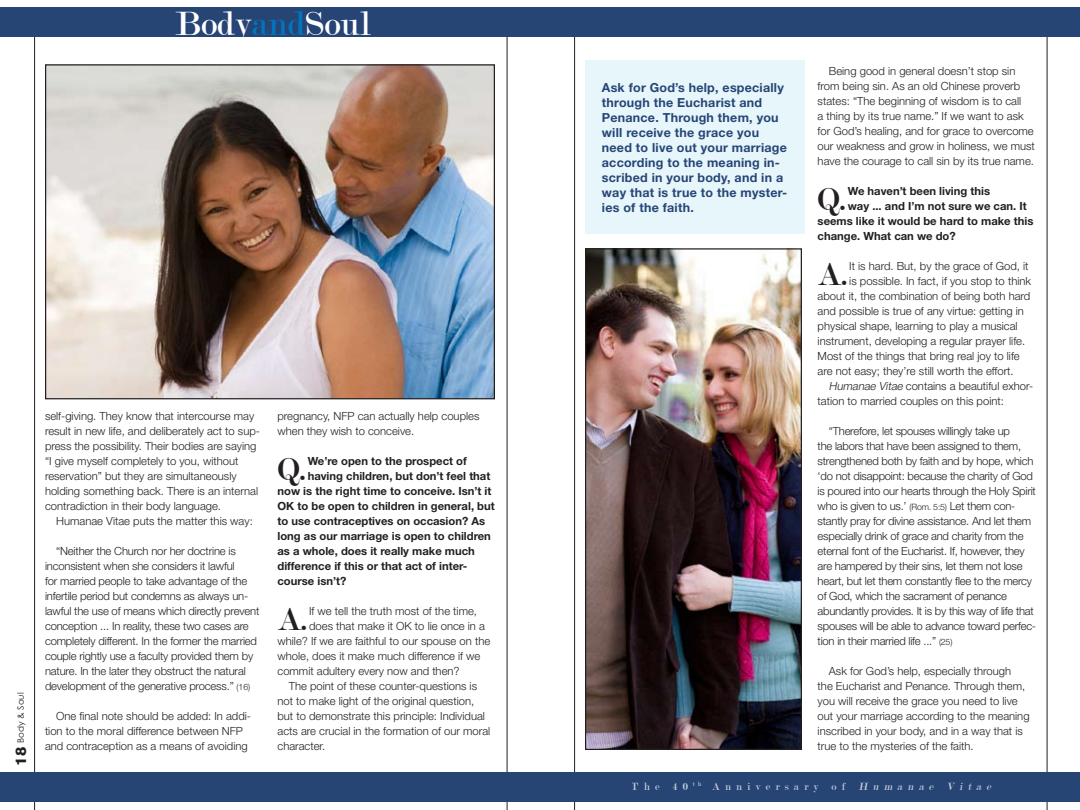
<style>
.page{position:relative;width:1080px;height:810px;background:#fff}
.page>*{position:absolute;margin:0;border:0;box-sizing:border-box;transform-origin:0 0}
.t1{font:36.25px "Modern";color:#fff}
.t2{font:34.5px "Modern";color:#231f20}
.t3{font:700 12.5px/15px "Helvetica Neue";letter-spacing:.02em;color:#264575}
.t4{font:300 11.25px/15px "Helvetica Neue";color:#231f20}
.t5{font:300 11.25px/15px "Helvetica Neue";letter-spacing:-.02em;color:#231f20}
.t6{font:700 11.25px "Helvetica Neue";color:#231f20}
.t7{font:11.25px "Modern";letter-spacing:.45em;color:#fff}
.t8{font:8.75px "Century Gothic";color:#231f20}
.s1{color:#0076bf}
.s2{font-family:"AG Old Face";font-weight:700;font-size:15px}
.s3{font-size:8.75px}
.s4{font-style:italic}
</style>
<div class="page">
<hr style="left:507px;top:26px;width:1px;height:784px;background:#231f20">
<hr style="left:34px;top:30px;width:1px;height:780px;background:#231f20">
<div style="left:0;top:773px;width:540px;height:29px;background:#264575"></div>
<div style="left:0;top:8px;width:540px;height:29px;background:#264575"></div>
<hr style="left:1047px;top:30px;width:1px;height:780px;background:#231f20">
<hr style="left:574px;top:26px;width:1px;height:784px;background:#231f20">
<div style="left:540px;top:773px;width:540px;height:29px;background:#264575"></div>
<div style="left:540px;top:8px;width:540px;height:29px;background:#264575"></div>
<img style="left:587px;top:250px;width:213px;height:498px">
<div style="left:585px;top:248px;width:217px;height:502px;border:1px solid #231f20"></div>
<img style="left:47px;top:66px;width:446px;height:331px">
<div style="left:45px;top:64px;width:450px;height:335px;border:1px solid #231f20"></div>
<div style="left:585px;top:60px;width:219px;height:173px;background:#e6f6fb"></div>
<h1 class="t1" style="left:175px;top:6px;width:197px">Body<span class="s1">and</span>Soul</h1>
<p class="t8" style="left:15px;top:766px;width:75px;rotate:-90deg"><span class="s2">18</span> Body &amp; Soul</p>
<p class="t4" style="left:45px;top:408px;width:217px">self-giving. They know that intercourse may result in new life, and deliberately act to sup&shy;press the possibility. Their bodies are saying “I give myself completely to you, without reservation” but they are simultaneously holding something back. There is an internal contradiction in their body language.</p>
<p class="t4" style="left:56px;top:513px;width:198px">Humanae Vitae puts the matter this way:</p>
<p class="t4" style="left:45px;top:543px;width:216px;text-indent:11px">“Neither the Church nor her doctrine is inconsistent when she considers it lawful<br>for married people to take advantage of the infertile period but condemns as always un&shy;lawful the use of means which directly prevent conception ... In reality, these two cases are completely different. In the former the married couple rightly use a faculty provided them by nature. In the later they obstruct the natural development of the generative process.” <span class="s3">(16)</span></p>
<p class="t4" style="left:45px;top:708px;width:208px;text-indent:11px">One final note should be added: In addi&shy;tion to the moral difference between NFP and contraception as a means of avoiding</p>
<p class="t4" style="left:278px;top:408px;width:203px">pregnancy, NFP can actually help couples when they wish to conceive.</p>
<h2 class="t2" style="left:278px;top:452px;width:32px">Q.</h2>
<p class="t6" style="left:308px;top:454px;width:161px">We’re open to the prospect of</p>
<p class="t6" style="left:308px;top:469px;width:184px">having children, but don’t feel that</p>
<p class="t6" style="left:278px;top:484px;width:215px">now is the right time to conceive. Isn’t it</p>
<p class="t6" style="left:278px;top:499px;width:219px">OK to be open to children in general, but</p>
<p class="t6" style="left:278px;top:514px;width:209px">to use contraceptives on occasion? As</p>
<p class="t6" style="left:278px;top:529px;width:215px">long as our marriage is open to children</p>
<p class="t6" style="left:278px;top:544px;width:199px">as a whole, does it really make much</p>
<p class="t6" style="left:278px;top:559px;width:191px">difference if this or that act of inter-</p>
<p class="t6" style="left:278px;top:574px;width:70px">course isn’t?</p>
<h2 class="t2" style="left:278px;top:602px;width:33px">A.</h2>
<p class="t4" style="left:309px;top:603px;width:169px">If we tell the truth most of the time,</p>
<p class="t4" style="left:309px;top:618px;width:177px">does that make it OK to lie once in a</p>
<p class="t4" style="left:278px;top:633px;width:214px">while? If we are faithful to our spouse on the</p>
<p class="t4" style="left:278px;top:648px;width:204px">whole, does it make much difference if we</p>
<p class="t4" style="left:278px;top:663px;width:184px">commit adultery every now and then?</p>
<p class="t4" style="left:289px;top:678px;width:190px">The point of these counter-questions is</p>
<p class="t4" style="left:278px;top:693px;width:198px">not to make light of the original question,</p>
<p class="t4" style="left:278px;top:708px;width:209px">but to demonstrate this principle: Individual</p>
<p class="t4" style="left:278px;top:723px;width:214px">acts are crucial in the formation of our moral</p>
<p class="t4" style="left:278px;top:738px;width:49px">character.</p>
<p class="t3" style="left:602px;top:80px;width:187px">Ask for God’s help, especially through the Eucharist and<br>Penance. Through them, you will receive the grace you need to live out your marriage according to the meaning in&shy;scribed in your body, and in a way that is true to the myster&shy;ies of the faith.</p>
<p class="t4" style="left:818px;top:63px;width:219px;text-indent:11px">Being good in general doesn’t stop sin from being sin. As an old Chinese proverb states: “The beginning of wisdom is to call<br>a thing by its true name.” If we want to ask for God’s healing, and for grace to overcome our weakness and grow in holiness, we must have the courage to call sin by its true name.</p>
<h2 class="t2" style="left:818px;top:182px;width:32px">Q.</h2>
<p class="t6" style="left:848px;top:184px;width:144px">We haven’t been living this</p>
<p class="t6" style="left:848px;top:199px;width:180px">way ... and I’m not sure we can. It</p>
<p class="t6" style="left:818px;top:214px;width:217px">seems like it would be hard to make this</p>
<p class="t6" style="left:818px;top:229px;width:140px">change. What can we do?</p>
<h2 class="t2" style="left:818px;top:257px;width:33px">A.</h2>
<p class="t4" style="left:849px;top:258px;width:181px">It is hard. But, by the grace of God, it</p>
<p class="t4" style="left:849px;top:273px;width:183px">is possible. In fact, if you stop to think</p>
<p class="t4" style="left:818px;top:288px;width:214px">about it, the combination of being both hard</p>
<p class="t4" style="left:818px;top:303px;width:208px">and possible is true of any virtue: getting in</p>
<p class="t4" style="left:818px;top:318px;width:202px">physical shape, learning to play a musical</p>
<p class="t4" style="left:818px;top:333px;width:209px">instrument, developing a regular prayer life.</p>
<p class="t4" style="left:818px;top:348px;width:204px">Most of the things that bring real joy to life</p>
<p class="t4" style="left:818px;top:363px;width:198px">are not easy; they’re still worth the effort.</p>
<p class="t4" style="left:829px;top:378px;width:206px"><span class="s4">Humanae Vitae</span> contains a beautiful exhor-</p>
<p class="t4" style="left:818px;top:393px;width:188px">tation to married couples on this point:</p>
<p class="t5" style="left:818px;top:423px;width:220px;text-indent:11px">“Therefore, let spouses willingly take up<br>the labors that have been assigned to them, strengthened both by faith and by hope, which ‘do not disappoint: because the charity of God is poured into our hearts through the Holy Spirit who is given to us.’ <span class="s3">(Rom. 5:5)</span> Let them con&shy;stantly pray for divine assistance. And let them especially drink of grace and charity from the eternal font of the Eucharist. If, however, they are hampered by their sins, let them not lose heart, but let them constantly flee to the mercy of God, which the sacrament of penance abundantly provides. It is by this way of life that spouses will be able to advance toward perfec&shy;tion in their married life ...” <span class="s3">(25)</span></p>
<p class="t4" style="left:818px;top:663px;width:213px;text-indent:11px">Ask for God’s help, especially through<br>the Eucharist and Penance. Through them, you will receive the grace you need to live out your marriage according to the meaning inscribed in your body, and in a way that is true to the mysteries of the faith.</p>
<p class="t7" style="left:632px;top:781px;width:363px">The 40 <sup>th</sup> Anniversary of <span class="s4">Humanae Vitae</span></p>
</div>
